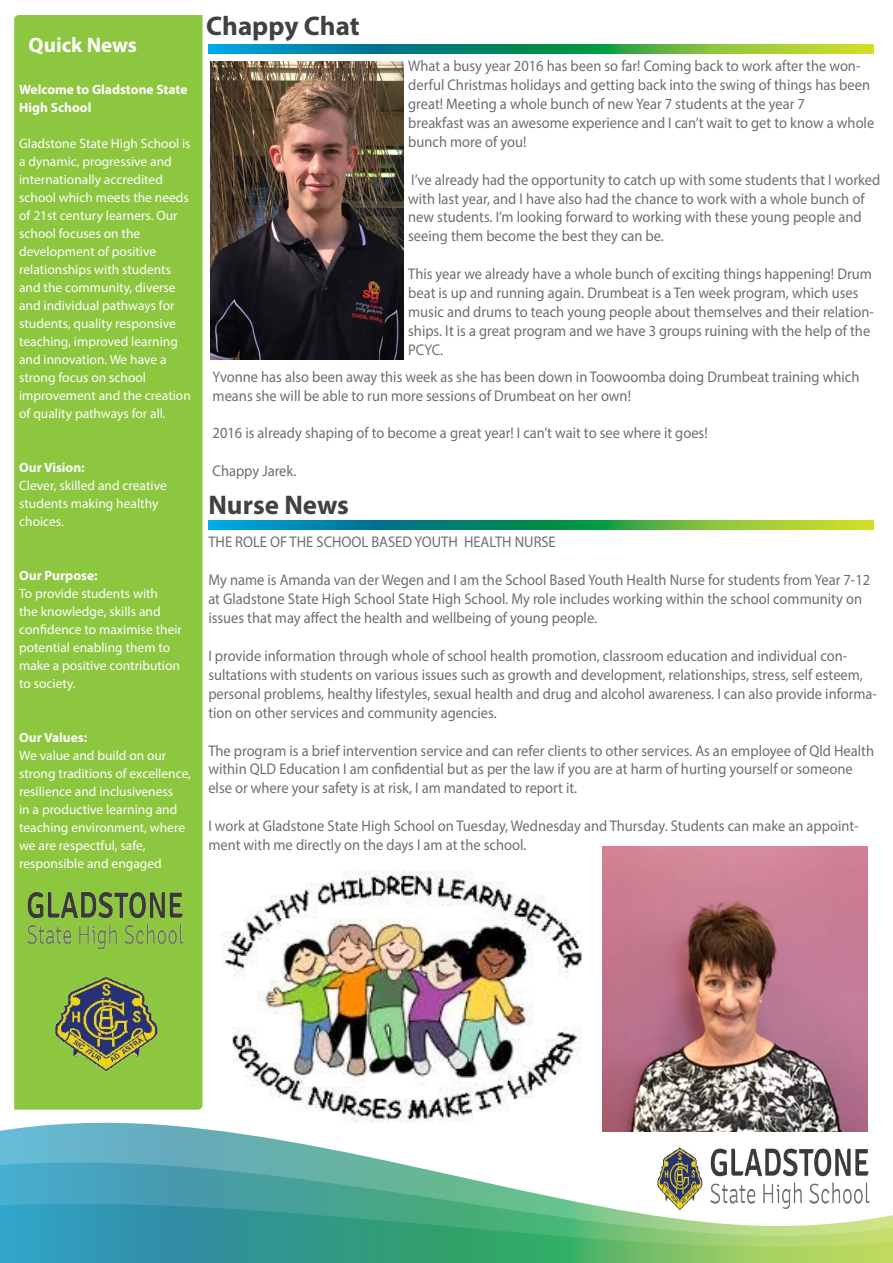
<style>
.page{position:relative;width:893px;height:1263px;background:#fff}
.page>*{position:absolute;margin:0;border:0;box-sizing:border-box;transform-origin:0 0}
.t1{font:700 27px "Myriad Pro";color:#414042}
.t2{font:700 21px "Myriad Pro";color:#fff}
.t3{font:15.45px/18.9px "Myriad Pro";color:#6d6e71;scale:.94 1}
.t4{font:13.5px/18px "Myriad Pro";color:#fff}
.t5{font:700 13.5px/18px "Myriad Pro";color:#fff}
</style>
<div class="page">
<svg style="left:208px;top:45px;width:665px;height:8px;background:#38a067"></svg>
<div style="left:14px;top:15px;width:188px;height:1094px;background:#8dc63f"></div>
<svg style="left:0;top:1121px;width:868px;height:40px"></svg>
<svg style="left:0;top:1161px;width:870px;height:42px"></svg>
<svg style="left:0;top:1203px;width:893px;height:60px;background:#5eb091"></svg>
<img style="left:656px;top:1143px;width:213px;height:68px">
<img style="left:23px;top:887px;width:160px;height:65px">
<img style="left:50px;top:969px;width:116px;height:104px">
<img style="left:210px;top:62px;width:193px;height:297px">
<svg style="left:208px;top:521px;width:665px;height:8px;background:#38a067"></svg>
<img style="left:602px;top:846px;width:265px;height:285px">
<img style="left:221px;top:870px;width:365px;height:253px">
<h2 class="t2" style="left:29px;top:31px;width:110px">Quick News</h2>
<p class="t5" style="left:19px;top:80px;width:170px">Welcome to Gladstone State<br>High School</p>
<p class="t4" style="left:19px;top:134px;width:173px">Gladstone State High School is a dynamic, progressive and internationally accredited school which meets the needs of 21st century learners. Our school focuses on the development of positive relationships with students and the community, diverse and individual pathways for students, quality responsive teaching, improved learning and innovation. We have a strong focus on school improvement and the creation of quality pathways for all.</p>
<p class="t5" style="left:19px;top:458px;width:67px">Our Vision:</p>
<p class="t4" style="left:19px;top:476px;width:149px">Clever, skilled and creative students making healthy choices.</p>
<p class="t5" style="left:19px;top:566px;width:80px">Our Purpose:</p>
<p class="t4" style="left:19px;top:584px;width:164px">To provide students with<br>the knowledge, skills and confidence to maximise their potential enabling them to make a positive contribution to society.</p>
<p class="t5" style="left:19px;top:728px;width:70px">Our Values:</p>
<p class="t4" style="left:19px;top:746px;width:173px">We value and build on our strong traditions of excellence, resilience and inclusiveness<br>in a productive learning and teaching environment, where we are respectful, safe, responsible and engaged</p>
<h1 class="t1" style="left:206px;top:8px;width:155px">Chappy Chat</h1>
<p class="t3" style="left:408px;top:56px;width:497px">What a busy year 2016 has been so far! Coming back to work after the won&shy;derful Christmas holidays and getting back into the swing of things has been great! Meeting a whole bunch of new Year 7 students at the year 7<br>breakfast was an awesome experience and I can’t wait to get to know a whole bunch more of you!</p>
<p class="t3" style="left:408px;top:170px;width:504px">I’ve already had the opportunity to catch up with some students that I worked with last year, and I have also had the chance to work with a whole bunch of new students. I’m looking forward to working with these young people and seeing them become the best they can be.</p>
<p class="t3" style="left:408px;top:264px;width:497px">This year we already have a whole bunch of exciting things happening! Drum beat is up and running again. Drumbeat is a Ten week program, which uses music and drums to teach young people about themselves and their relation&shy;ships. It is a great program and we have 3 groups ruining with the help of the PCYC.</p>
<p class="t3" style="left:213px;top:367px;width:690px">Yvonne has also been away this week as she has been down in Toowoomba doing Drumbeat training which means she will be able to run more sessions of Drumbeat on her own!</p>
<p class="t3" style="left:213px;top:423px;width:528px">2016 is already shaping of to become a great year! I can’t wait to see where it goes!</p>
<p class="t3" style="left:213px;top:461px;width:91px">Chappy Jarek.</p>
<h1 class="t1" style="left:208px;top:487px;width:142px">Nurse News</h1>
<p class="t3" style="left:208px;top:532px;width:371px">THE ROLE OF THE SCHOOL BASED YOUTH HEALTH NURSE</p>
<p class="t3" style="left:208px;top:570px;width:706px">My name is Amanda van der Wegen and I am the School Based Youth Health Nurse for students from Year 7-12 at Gladstone State High School State High School. My role includes working within the school community on issues that may affect the health and wellbeing of young people.</p>
<p class="t3" style="left:208px;top:646px;width:713px">I provide information through whole of school health promotion, classroom education and individual con&shy;sultations with students on various issues such as growth and development, relationships, stress, self esteem, personal problems, healthy lifestyles, sexual health and drug and alcohol awareness. I can also provide informa&shy;tion on other services and community agencies.</p>
<p class="t3" style="left:208px;top:741px;width:710px">The program is a brief intervention service and can refer clients to other services. As an employee of Qld Health within QLD Education I am confidential but as per the law if you are at harm of hurting yourself or someone else or where your safety is at risk, I am mandated to report it.</p>
<p class="t3" style="left:208px;top:816px;width:693px">I work at Gladstone State High School on Tuesday, Wednesday and Thursday. Students can make an appoint&shy;ment with me directly on the days I am at the school.</p>
</div>
